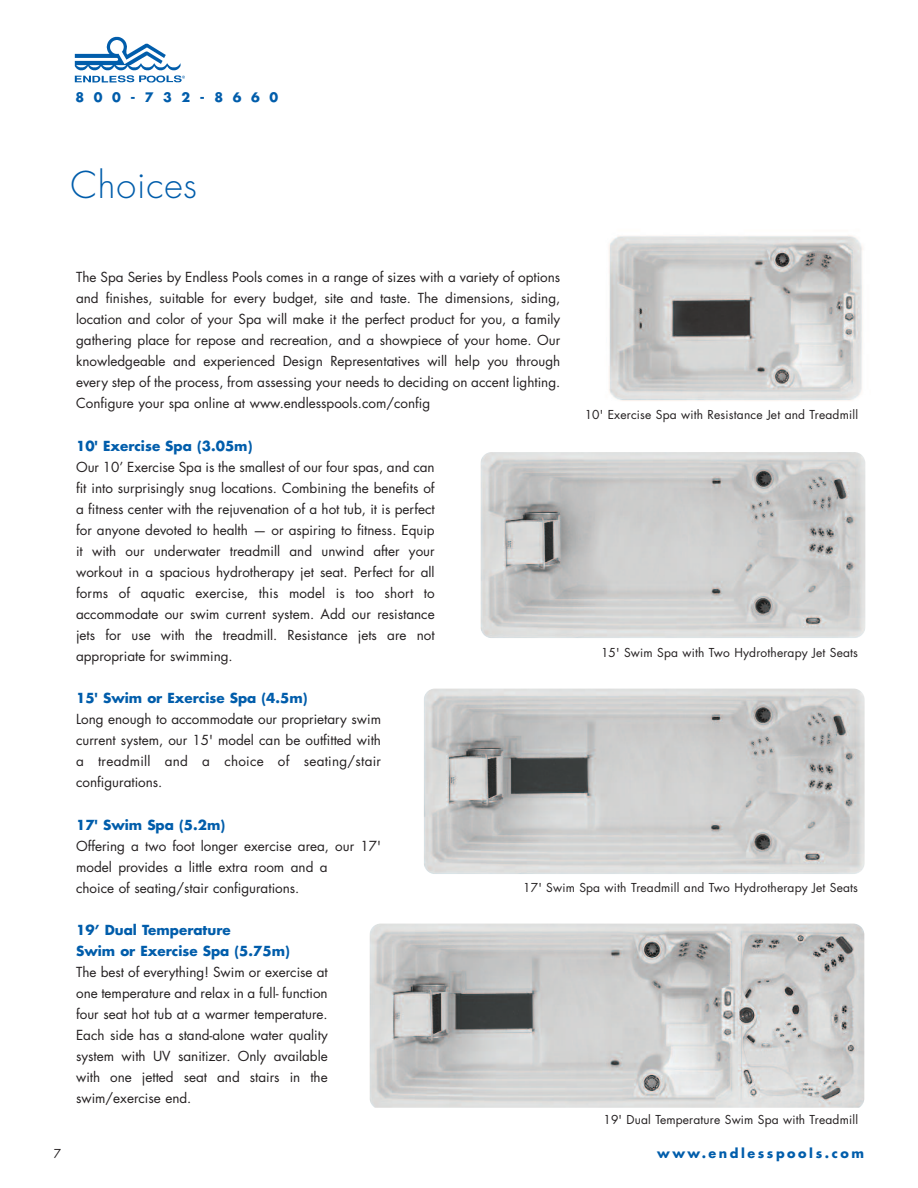
<style>
.page{position:relative;width:918px;height:1188px;background:#fff}
.page>*{position:absolute;margin:0;border:0;box-sizing:border-box;transform-origin:0 0}
.t1{font:300 36px "Futura";letter-spacing:.025em;color:#015dab}
.t2{font:13.5px/21px "Futura";color:#231f20;text-align:justify}
.t3{font:700 13.5px/21px "Futura";color:#015dab}
.t4{font:700 12.75px "Futura";letter-spacing:.2em;color:#015dab}
.t5{font:700 12.75px "Futura";letter-spacing:.75em;color:#015dab}
.t6{font:12px "Futura";letter-spacing:.015em;color:#231f20}
</style>
<div class="page">
<img style="left:481px;top:452px;width:384px;height:186px;border-radius:11px">
<img style="left:424px;top:689px;width:441px;height:185px;border-radius:11px">
<img style="left:370px;top:924px;width:494px;height:184px">
<img style="left:609px;top:235px;width:254px;height:166px">
<img style="left:74px;top:36px;width:111px;height:47px">
<p class="t5" style="left:75px;top:92px;width:204px">800-732-8660</p>
<h1 class="t1" style="left:71px;top:169px;width:128px">Choices</h1>
<p class="t2" style="left:76px;top:268px;width:486px">The Spa Series by Endless Pools comes in a range of sizes with a variety of options and finishes, suitable for every budget, site and taste. The dimensions, siding, location and color of your Spa will make it the perfect product for you, a family gathering place for repose and recreation, and a showpiece of your home. Our knowledgeable and experienced Design Representatives will help you through every step of the process, from assessing your needs to deciding on accent lighting.<br>Configure your spa online at www.endlesspools.com/config</p>
<p class="t3" style="left:76px;top:436px;width:178px">10' Exercise Spa (3.05m)</p>
<p class="t2" style="left:76px;top:457px;width:360px">Our 10’ Exercise Spa is the smallest of our four spas, and can fit into surprisingly snug locations. Combining the benefits of a fitness center with the rejuvenation of a hot tub, it is perfect for anyone devoted to health — or aspiring to fitness. Equip it with our underwater treadmill and unwind after your workout in a spacious hydrotherapy jet seat. Perfect for all forms of aquatic exercise, this model is too short to accommodate our swim current system. Add our resistance jets for use with the treadmill. Resistance jets are not appropriate for swimming.</p>
<p class="t3" style="left:76px;top:689px;width:233px">15' Swim or Exercise Spa (4.5m)</p>
<p class="t2" style="left:76px;top:710px;width:306px">Long enough to accommodate our proprietary swim current system, our 15' model can be outfitted with a treadmill and a choice of seating/stair configurations.</p>
<p class="t3" style="left:76px;top:815px;width:151px">17' Swim Spa (5.2m)</p>
<p class="t2" style="left:76px;top:837px;width:306px;text-align:left">Offering a two foot longer exercise area, our 17' model provides a little extra room and a<br>choice of seating/stair configurations.</p>
<p class="t3" style="left:76px;top:921px;width:215px">19’ Dual Temperature<br>Swim or Exercise Spa (5.75m)</p>
<p class="t2" style="left:76px;top:963px;width:253px">The best of everything! Swim or exercise at one temperature and relax in a full- function four seat hot tub at a warmer temperature.<br>Each side has a stand-alone water quality system with UV sanitizer. Only available with one jetted seat and stairs in the swim/exercise end.</p>
<p class="t6" style="left:585px;top:409px;width:275px">10' Exercise Spa with Resistance Jet and Treadmill</p>
<p class="t6" style="left:601px;top:647px;width:259px">15' Swim Spa with Two Hydrotherapy Jet Seats</p>
<p class="t6" style="left:523px;top:882px;width:336px">17' Swim Spa with Treadmill and Two Hydrotherapy Jet Seats</p>
<p class="t6" style="left:604px;top:1114px;width:256px">19' Dual Temperature Swim Spa with Treadmill</p>
<p class="t6" style="left:54px;top:1148px;width:9px">7</p>
<p class="t4" style="left:657px;top:1147px;width:208px">www.endlesspools.com</p>
</div>
